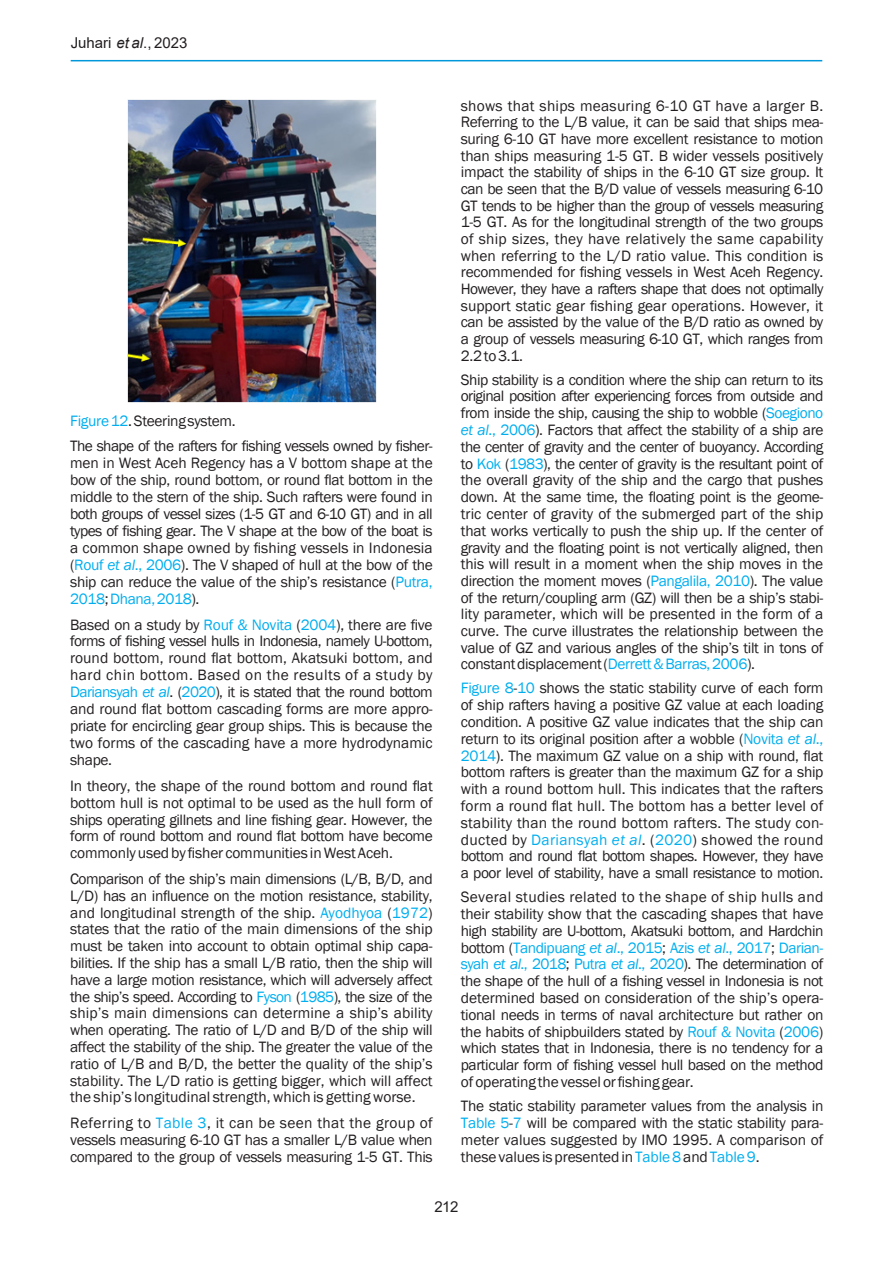
<style>
.page{position:relative;width:893px;height:1263px;background:#fff}
.page>*{position:absolute;margin:0;border:0;box-sizing:border-box;transform-origin:0 0}
.Isi{font:15.45px/16.8px "Franklin Gothic";letter-spacing:-.02em;color:#231f20;text-align:justify}
.Isi-2{font:15.45px/17px "Franklin Gothic";color:#231f20}
.Isi-3{font:15.45px/17px "Franklin Gothic";letter-spacing:-.04em;color:#231f20}
.Isi-4{font:15.45px "Franklin Gothic";letter-spacing:.01em;color:#231f20}
.Isi-5{font:15.45px "Franklin Gothic";letter-spacing:.02em;color:#231f20}
.Isi-6{font:15.45px "Franklin Gothic";letter-spacing:.025em;color:#231f20}
.Isi-7{font:15.45px "Franklin Gothic";letter-spacing:.015em;color:#231f20}
.t1{font:15px "Arial";color:#231f20}
.s1{font-style:italic}
.s2{color:#00aeef}
.s3{font-style:italic;color:#00aeef}
</style>
<div class="page">
<img style="left:127px;top:100px;width:249px;height:302px">
<hr style="left:71px;top:60px;width:751px;height:1px;background:#0097db">
<p class="t1" style="left:71px;top:33px;width:118px">Juhari <span class="s1">et al</span>., 2023</p>
<p class="Isi" style="left:70px;top:413px;width:167px"><span class="s2">Figure 12</span>. Steering system.</p>
<p class="Isi-3" style="left:70px;top:438px;width:364px">The shape of the rafters for fishing vessels owned by fisher-</p>
<p class="Isi" style="left:70px;top:455px;width:364px">men in West Aceh Regency has a V bottom shape at the bow of the ship, round bottom, or round flat bottom in the middle to the stern of the ship. Such rafters were found in both groups of vessel sizes (1-5 GT and 6-10 GT) and in all types of fishing gear. The V shape at the bow of the boat is</p>
<p class="Isi-2" style="left:70px;top:540px;width:364px">a common shape owned by fishing vessels in Indonesia (<span class="s2">Rouf</span> <span class="s3">et al</span><span class="s2">., 2006</span>). The V shaped of hull at the bow of the</p>
<p class="Isi" style="left:70px;top:574px;width:364px">ship can reduce the value of the ship’s resistance (<span class="s2">Putra,<br>2018</span>; <span class="s2">Dhana, 2018</span>).</p>
<p class="Isi" style="left:70px;top:616px;width:364px">Based on a study by <span class="s2">Rouf &amp; Novita</span> (<span class="s2">2004</span>), there are five forms of fishing vessel hulls in Indonesia, namely U-bottom, round bottom, round flat bottom, Akatsuki bottom, and</p>
<p class="Isi-3" style="left:70px;top:667px;width:364px">hard chin bottom. Based on the results of a study by<br><span class="s2">Dariansyah</span> <span class="s3">et al</span>. (<span class="s2">2020</span>), it is stated that the round bottom</p>
<p class="Isi" style="left:70px;top:701px;width:364px">and round flat bottom cascading forms are more appro&shy;priate for encircling gear group ships. This is because the</p>
<p class="Isi-2" style="left:70px;top:735px;width:364px">two forms of the cascading have a more hydrodynamic shape.</p>
<p class="Isi" style="left:70px;top:777px;width:364px">In theory, the shape of the round bottom and round flat bottom hull is not optimal to be used as the hull form of ships operating gillnets and line fishing gear. However, the form of round bottom and round flat bottom have become commonly used by fisher communities in West Aceh.</p>
<p class="Isi" style="left:70px;top:871px;width:364px">Comparison of the ship’s main dimensions (L/B, B/D, and L/D) has an influence on the motion resistance, stability, and longitudinal strength of the ship. <span class="s2">Ayodhyoa</span> (<span class="s2">1972</span>) states that the ratio of the main dimensions of the ship</p>
<p class="Isi" style="left:70px;top:938px;width:364px">must be taken into account to obtain optimal ship capa&shy;bilities. If the ship has a small L/B ratio, then the ship will have a large motion resistance, which will adversely affect the ship’s speed. According to <span class="s2">Fyson</span> (<span class="s2">1985</span>), the size of the ship’s main dimensions can determine a ship’s ability</p>
<p class="Isi" style="left:70px;top:1022px;width:364px">when operating. The ratio of L/D and B/D of the ship will affect the stability of the ship. The greater the value of the ratio of L/B and B/D, the better the quality of the ship’s stability. The L/D ratio is getting bigger, which will affect</p>
<p class="Isi-2" style="left:70px;top:1089px;width:347px">the ship’s longitudinal strength, which is getting worse.</p>
<p class="Isi-6" style="left:70px;top:1113px;width:364px">Referring to <span class="s2">Table 3</span>, it can be seen that the group of</p>
<p class="Isi" style="left:70px;top:1131px;width:364px">vessels measuring 6-10 GT has a smaller L/B value when compared to the group of vessels measuring 1-5 GT. This</p>
<p class="Isi-7" style="left:461px;top:96px;width:364px">shows that ships measuring 6-10 GT have a larger B.</p>
<p class="Isi" style="left:461px;top:114px;width:364px">Referring to the L/B value, it can be said that ships mea&shy;suring 6-10 GT have more excellent resistance to motion than ships measuring 1-5 GT. B wider vessels positively impact the stability of ships in the 6-10 GT size group. It</p>
<p class="Isi" style="left:461px;top:181px;width:364px">can be seen that the B/D value of vessels measuring 6-10</p>
<p class="Isi" style="left:461px;top:197px;width:364px">GT tends to be higher than the group of vessels measuring</p>
<p class="Isi" style="left:461px;top:214px;width:364px">1-5 GT. As for the longitudinal strength of the two groups of ship sizes, they have relatively the same capability when referring to the L/D ratio value. This condition is recommended for fishing vessels in West Aceh Regency.<br>However, they have a rafters shape that does not optimally support static gear fishing gear operations. However, it</p>
<p class="Isi" style="left:461px;top:314px;width:364px">can be assisted by the value of the B/D ratio as owned by</p>
<p class="Isi" style="left:461px;top:331px;width:364px">a group of vessels measuring 6-10 GT, which ranges from</p>
<p class="Isi" style="left:461px;top:347px;width:64px">2.2 to 3.1.</p>
<p class="Isi" style="left:461px;top:371px;width:364px">Ship stability is a condition where the ship can return to its original position after experiencing forces from outside and from inside the ship, causing the ship to wobble (<span class="s2">Soegiono </span><span class="s3">et al</span><span class="s2">., 2006</span>). Factors that affect the stability of a ship are the center of gravity and the center of buoyancy. According</p>
<p class="Isi" style="left:461px;top:455px;width:364px">to <span class="s2">Kok</span> (<span class="s2">1983</span>), the center of gravity is the resultant point of the overall gravity of the ship and the cargo that pushes down. At the same time, the floating point is the geome-</p>
<p class="Isi" style="left:461px;top:506px;width:364px">tric center of gravity of the submerged part of the ship that works vertically to push the ship up. If the center of gravity and the floating point is not vertically aligned, then this will result in a moment when the ship moves in the direction the moment moves (<span class="s2">Pangalila, 2010</span>). The value of the return/coupling arm (GZ) will then be a ship’s stabi-</p>
<p class="Isi-2" style="left:461px;top:606px;width:364px">lity parameter, which will be presented in the form of a</p>
<p class="Isi" style="left:461px;top:623px;width:364px">curve. The curve illustrates the relationship between the value of GZ and various angles of the ship’s tilt in tons of constant displacement (<span class="s2">Derrett &amp; Barras, 2006</span>).</p>
<p class="Isi" style="left:461px;top:680px;width:364px"><span class="s2">Figure 8</span>-<span class="s2">10</span> shows the static stability curve of each form of ship rafters having a positive GZ value at each loading condition. A positive GZ value indicates that the ship can return to its original position after a wobble (<span class="s2">Novita</span> <span class="s3">et al</span><span class="s2">., 2014</span>). The maximum GZ value on a ship with round, flat bottom rafters is greater than the maximum GZ for a ship with a round bottom hull. This indicates that the rafters</p>
<p class="Isi-4" style="left:461px;top:796px;width:364px">form a round flat hull. The bottom has a better level of</p>
<p class="Isi-4" style="left:461px;top:813px;width:364px">stability than the round bottom rafters. The study con-</p>
<p class="Isi-5" style="left:461px;top:830px;width:364px">ducted by <span class="s2">Dariansyah</span> <span class="s3">et al</span>. (<span class="s2">2020</span>) showed the round</p>
<p class="Isi-3" style="left:461px;top:848px;width:364px">bottom and round flat bottom shapes. However, they have</p>
<p class="Isi" style="left:461px;top:865px;width:364px">a poor level of stability, have a small resistance to motion.</p>
<p class="Isi-5" style="left:461px;top:887px;width:364px">Several studies related to the shape of ship hulls and</p>
<p class="Isi" style="left:461px;top:906px;width:364px">their stability show that the cascading shapes that have</p>
<p class="Isi" style="left:461px;top:923px;width:364px">high stability are U-bottom, Akatsuki bottom, and Hardchin</p>
<p class="Isi" style="left:461px;top:939px;width:364px">bottom (<span class="s2">Tandipuang</span> <span class="s3">et al</span><span class="s2">., 2015</span>; <span class="s2">Azis</span> <span class="s3">et al</span><span class="s2">., 2017</span>; <span class="s2">Darian&shy;syah</span> <span class="s3">et al</span><span class="s2">., 2018</span>; <span class="s2">Putra</span> <span class="s3">et al</span><span class="s2">., 2020</span>). The determination of the shape of the hull of a fishing vessel in Indonesia is not determined based on consideration of the ship’s opera&shy;tional needs in terms of naval architecture but rather on</p>
<p class="Isi" style="left:461px;top:1023px;width:364px">the habits of shipbuilders stated by <span class="s2">Rouf &amp; Novita</span> (<span class="s2">2006</span>) which states that in Indonesia, there is no tendency for a particular form of fishing vessel hull based on the method</p>
<p class="Isi" style="left:461px;top:1074px;width:234px">of operating the vessel or fishing gear.</p>
<p class="Isi" style="left:461px;top:1098px;width:364px">The static stability parameter values from the analysis in <span class="s2">Table 5</span>-<span class="s2">7</span> will be compared with the static stability para&shy;meter values suggested by IMO 1995. A comparison of</p>
<p class="Isi" style="left:461px;top:1149px;width:300px">these values is presented in <span class="s2">Table 8</span> and <span class="s2">Table 9</span>.</p>
<p class="t1" style="left:434px;top:1197px;width:26px">212</p>
</div>
